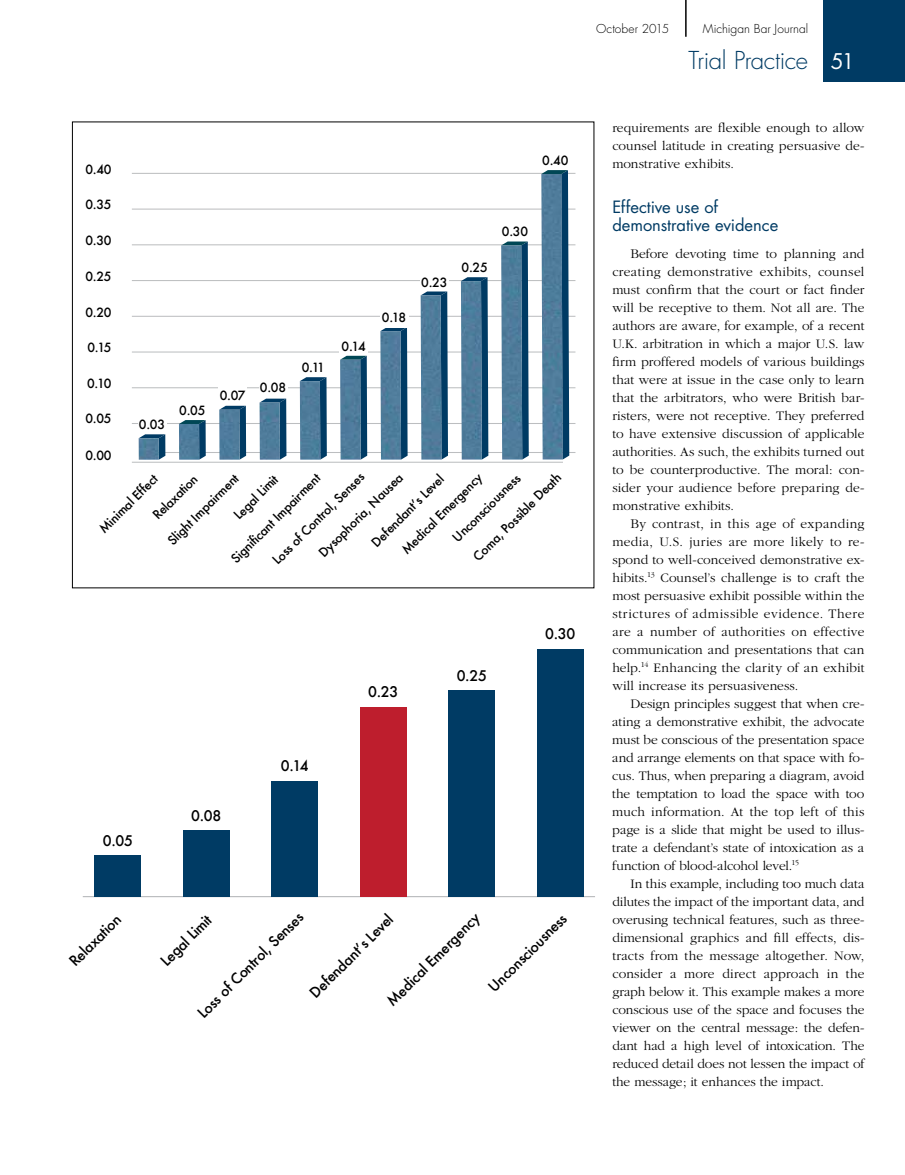
<style>
.page{position:relative;width:905px;height:1175px;background:#fff}
.page>*{position:absolute;margin:0;border:0;box-sizing:border-box;transform-origin:0 0}
.t1{font:300 24px "Futura";letter-spacing:-.02em;color:#003b64}
.t2{font:16.5px/18px "Futura";letter-spacing:-.005em;color:#003b64}
.t3{font:500 14.4px "Futura";letter-spacing:-.02em;color:#000}
.t4{font:300 13.5px/18px "Garamond";color:#000;text-align:justify}
.t5{font:500 12.45px/26.2px "Futura";letter-spacing:-.02em;color:#000}
.t6{font:300 12px "Futura";letter-spacing:.005em;color:#000}
.s1{font-weight:400;font-size:21px;color:#fff}
</style>
<div class="page">
<div style="left:823px;top:0;width:81px;height:82px;background:#003b64"></div>
<hr style="left:685px;top:0;width:1px;height:37px;background:#000">
<svg style="left:132px;top:170px;width:444px;height:293px"></svg>
<div style="left:420px;top:272px;width:28px;height:18px;background:#fff"></div>
<div style="left:380px;top:310px;width:28px;height:18px;background:#fff"></div>
<div style="left:339px;top:337px;width:29px;height:18px;background:#fff"></div>
<div style="left:259px;top:379px;width:28px;height:17px;background:#fff"></div>
<div style="left:218px;top:383px;width:29px;height:18px;background:#fff"></div>
<div style="left:138px;top:415px;width:28px;height:18px;background:#fff"></div>
<hr style="left:83px;top:896px;width:512px;height:1px;background:#bcbec0">
<div style="left:94px;top:855px;width:47px;height:41px;background:#003b64"></div>
<div style="left:183px;top:830px;width:46px;height:66px;background:#003b64"></div>
<div style="left:271px;top:781px;width:47px;height:115px;background:#003b64"></div>
<div style="left:360px;top:706px;width:46px;height:190px;background:#be1e2d"></div>
<div style="left:448px;top:690px;width:47px;height:206px;background:#003b64"></div>
<div style="left:537px;top:649px;width:46px;height:247px;background:#003b64"></div>
<p class="t5" style="left:85px;top:156px;width:28px">0.40</p>
<p class="t5" style="left:85px;top:191px;width:28px">0.35</p>
<p class="t5" style="left:85px;top:227px;width:28px">0.30</p>
<p class="t5" style="left:85px;top:263px;width:28px">0.25</p>
<p class="t5" style="left:85px;top:299px;width:28px">0.20</p>
<p class="t5" style="left:87px;top:334px;width:26px">0.15</p>
<p class="t5" style="left:87px;top:370px;width:26px">0.10</p>
<p class="t5" style="left:85px;top:405px;width:28px">0.05</p>
<p class="t5" style="left:85px;top:442px;width:28px">0.00</p>
<p class="t5" style="left:542px;top:147px;width:28px">0.40</p>
<p class="t5" style="left:139px;top:411px;width:28px">0.03</p>
<p class="t5" style="left:179px;top:397px;width:28px">0.05</p>
<p class="t5" style="left:220px;top:382px;width:27px">0.07</p>
<p class="t5" style="left:260px;top:374px;width:28px">0.08</p>
<p class="t5" style="left:302px;top:354px;width:25px">0.11</p>
<p class="t5" style="left:341px;top:333px;width:26px">0.14</p>
<p class="t5" style="left:382px;top:304px;width:26px">0.18</p>
<p class="t5" style="left:421px;top:268px;width:28px">0.23</p>
<p class="t5" style="left:461px;top:254px;width:28px">0.25</p>
<p class="t5" style="left:502px;top:218px;width:28px">0.30</p>
<p class="t5" style="left:466px;top:549px;width:120px;rotate:-45deg">Coma, Possible Death</p>
<p class="t5" style="left:376px;top:523px;width:109px;text-indent:-16px;rotate:-45deg">Defendantʼs Level<br>Medical Emergency</p>
<p class="t5" style="left:224px;top:551px;width:122px;rotate:-45deg">Significant Impairment</p>
<p class="t5" style="left:160px;top:533px;width:96px;rotate:-45deg">Slight Impairment</p>
<p class="t5" style="left:265px;top:552px;width:125px;rotate:-45deg">Loss of Control, Senses</p>
<p class="t5" style="left:92px;top:521px;width:79px;rotate:-45deg">Minimal Effect</p>
<p class="t5" style="left:227px;top:507px;width:58px;rotate:-45deg">Legal Limit</p>
<p class="t5" style="left:311px;top:545px;width:115px;rotate:-45deg">Dysophoria, Nausea</p>
<p class="t5" style="left:445px;top:530px;width:91px;rotate:-45deg">Unconsciousness</p>
<p class="t5" style="left:145px;top:508px;width:59px;rotate:-45deg">Relaxation</p>
<p class="t3" style="left:103px;top:830px;width:32px">0.05</p>
<p class="t3" style="left:191px;top:805px;width:32px">0.08</p>
<p class="t3" style="left:281px;top:756px;width:29px">0.14</p>
<p class="t3" style="left:368px;top:682px;width:32px">0.23</p>
<p class="t3" style="left:456px;top:665px;width:32px">0.25</p>
<p class="t3" style="left:545px;top:624px;width:32px">0.30</p>
<p class="t3" style="left:305px;top:988px;width:113px;rotate:-45deg">Defendantʼs Level</p>
<p class="t3" style="left:193px;top:1008px;width:144px;rotate:-45deg">Loss of Control, Senses</p>
<p class="t3" style="left:382px;top:996px;width:126px;rotate:-45deg">Medical Emergency</p>
<p class="t3" style="left:65px;top:956px;width:68px;rotate:-45deg">Relaxation</p>
<p class="t3" style="left:156px;top:956px;width:67px;rotate:-45deg">Legal Limit</p>
<p class="t3" style="left:484px;top:982px;width:105px;rotate:-45deg">Unconsciousness</p>
<p class="t6" style="left:596px;top:21px;width:75px">October 2015</p>
<p class="t6" style="left:702px;top:21px;width:107px">Michigan Bar Journal</p>
<h1 class="t1" style="left:688px;top:45px;width:168px">Trial Practice <span class="s1">51</span></h1>
<p class="t4" style="left:612px;top:119px;width:254px">requirements are flexible enough to allow counsel latitude in creating persuasive de&shy;monstrative exhibits.</p>
<p class="t2" style="left:612px;top:197px;width:167px">Effective use of demonstrative evidence</p>
<p class="t4" style="left:612px;top:245px;width:254px;text-indent:18px">Before devoting time to planning and creating demonstrative exhibits, counsel must confirm that the court or fact finder will be receptive to them. Not all are. The authors are aware, for example, of a recent U.K. arbitration in which a major U.S. law firm proffered models of various buildings that were at issue in the case only to learn that the arbitrators, who were British bar&shy;risters, were not receptive. They preferred to have extensive discussion of applicable authorities. As such, the exhibits turned out to be counterproductive. The moral: con&shy;sider your audience before preparing de&shy;monstrative exhibits.</p>
<p class="t4" style="left:612px;top:515px;width:254px;text-indent:18px">By contrast, in this age of expanding media, U.S. juries are more likely to re&shy;spond to well-conceived demonstrative ex&shy;hibits.<sup>13</sup> Counsel’s challenge is to craft the most persuasive exhibit possible within the strictures of admissible evidence. There are a number of authorities on effective communication and presentations that can help.<sup>14</sup> Enhancing the clarity of an exhibit will increase its persuasiveness.</p>
<p class="t4" style="left:612px;top:695px;width:254px;text-indent:18px">Design principles suggest that when cre&shy;ating a demonstrative exhibit, the advocate must be conscious of the presentation space and arrange elements on that space with fo&shy;cus. Thus, when preparing a diagram, avoid the temptation to load the space with too much information. At the top left of this page is a slide that might be used to illus&shy;trate a defendant’s state of intoxication as a function of blood-alcohol level.<sup>15</sup></p>
<p class="t4" style="left:612px;top:875px;width:254px;text-indent:18px">In this example, including too much data dilutes the impact of the important data, and overusing technical features, such as three&shy;dimensional graphics and fill effects, dis&shy;tracts from the message altogether. Now, consider a more direct approach in the graph below it. This example makes a more conscious use of the space and focuses the viewer on the central message: the defen&shy;dant had a high level of intoxication. The reduced detail does not lessen the impact of the message; it enhances the impact.</p>
</div>
